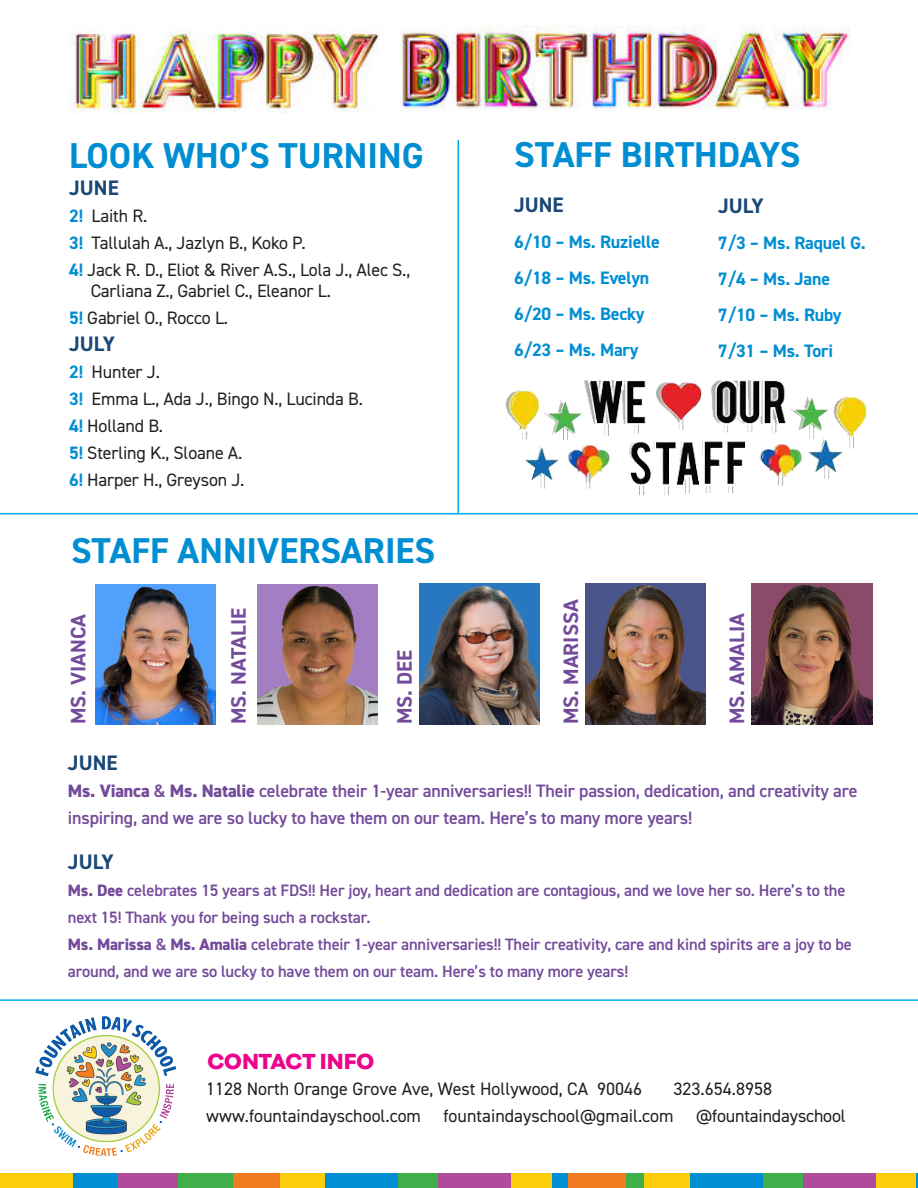
<style>
.page{position:relative;width:918px;height:1188px;background:#fff}
.page>*{position:absolute;margin:0;border:0;box-sizing:border-box;transform-origin:0 0}
.t1{font:700 36px "DIN2014";color:#008ed3}
.t2{font:700 21px "DIN2014";color:#744b9b}
.t3{font:700 21px "DIN2014";color:#194777}
.t4{font:900 21px "Flink";color:#ed028c}
.t5{font:18px "DIN2014";letter-spacing:-.01em;color:#231f20}
.t6{font:600 18px/27px "DIN2014";letter-spacing:-.01em;color:#744b9b}
.t7{font:700 18px "DIN2014";letter-spacing:-.01em;color:#008ed3}
.t8{font:600 16.5px/27px "DIN2014";letter-spacing:-.01em;color:#744b9b}
.s1{font-weight:700;color:#008ed3}
.s2{font-weight:800}
</style>
<div class="page">
<div style="left:280px;top:1173px;width:46px;height:15px;background:#fbcd0b"></div>
<div style="left:507px;top:1173px;width:47px;height:15px;background:#fbcd0b"></div>
<div style="left:393px;top:1173px;width:47px;height:15px;background:#40ae49"></div>
<div style="left:624px;top:1173px;width:20px;height:15px;background:#40ae49"></div>
<div style="left:439px;top:1173px;width:72px;height:15px;background:#b04b9b"></div>
<div style="left:325px;top:1173px;width:73px;height:15px;background:#008ed3"></div>
<div style="left:554px;top:1173px;width:72px;height:15px;background:#f27c21"></div>
<div style="left:552px;top:1173px;width:16px;height:15px;background:#008ed3"></div>
<div style="left:644px;top:1173px;width:47px;height:15px;background:#fbcd0b"></div>
<div style="left:872px;top:1173px;width:46px;height:15px;background:#fbcd0b"></div>
<div style="left:758px;top:1173px;width:47px;height:15px;background:#40ae49"></div>
<div style="left:803px;top:1173px;width:73px;height:15px;background:#b04b9b"></div>
<div style="left:690px;top:1173px;width:72px;height:15px;background:#008ed3"></div>
<svg style="left:916px;top:1173px;width:2px;height:15px"></svg>
<div style="left:0;top:1173px;width:7px;height:15px;background:#fbcd0b"></div>
<div style="left:174px;top:1173px;width:67px;height:15px;background:#40ae49"></div>
<div style="left:233px;top:1173px;width:47px;height:15px;background:#f27c21"></div>
<div style="left:51px;top:1173px;width:66px;height:15px;background:#008ed3"></div>
<div style="left:117px;top:1173px;width:61px;height:15px;background:#b04b9b"></div>
<div style="left:1px;top:1173px;width:72px;height:15px;background:#fbcd0b"></div>
<img style="left:36px;top:1016px;width:141px;height:141px">
<hr style="left:0;top:999px;width:918px;height:2px;background:#00aeef">
<hr style="left:0;top:513px;width:918px;height:1px;background:#00aeef">
<hr style="left:458px;top:140px;width:1px;height:374px;background:#00aeef">
<img style="left:69px;top:27px;width:310px;height:86px">
<img style="left:401px;top:26px;width:450px;height:85px">
<img style="left:95px;top:584px;width:121px;height:140px">
<img style="left:257px;top:584px;width:121px;height:140px">
<img style="left:419px;top:584px;width:121px;height:140px">
<img style="left:585px;top:584px;width:121px;height:140px">
<img style="left:751px;top:584px;width:121px;height:140px">
<img style="left:505px;top:380px;width:362px;height:116px">
<p class="t1" style="left:69px;top:132px;width:356px">LOOK WHO’S TURNING</p>
<p class="t3" style="left:69px;top:174px;width:51px">JUNE</p>
<p class="t5" style="left:69px;top:205px;width:80px"><span class="s1">2!</span> Laith R.</p>
<p class="t5" style="left:69px;top:232px;width:238px"><span class="s1">3!</span> Tallulah A., Jazlyn B., Koko P.</p>
<p class="t5" style="left:69px;top:259px;width:343px"><span class="s1">4!</span> Jack R. D., Eliot &amp; River A.S., Lola J., Alec S.,</p>
<p class="t5" style="left:91px;top:280px;width:242px">Carliana Z., Gabriel C., Eleanor L.</p>
<p class="t5" style="left:69px;top:307px;width:160px"><span class="s1">5!</span> Gabriel O., Rocco L.</p>
<p class="t3" style="left:69px;top:330px;width:47px">JULY</p>
<p class="t5" style="left:69px;top:361px;width:92px"><span class="s1">2!</span> Hunter J.</p>
<p class="t5" style="left:69px;top:388px;width:295px"><span class="s1">3!</span> Emma L., Ada J., Bingo N., Lucinda B.</p>
<p class="t5" style="left:69px;top:415px;width:95px"><span class="s1">4!</span> Holland B.</p>
<p class="t5" style="left:69px;top:442px;width:175px"><span class="s1">5!</span> Sterling K., Sloane A.</p>
<p class="t5" style="left:69px;top:469px;width:177px"><span class="s1">6!</span> Harper H., Greyson J.</p>
<p class="t1" style="left:71px;top:527px;width:366px">STAFF ANNIVERSARIES</p>
<p class="t2" style="left:64px;top:724px;width:112px;rotate:-90deg">MS. VIANCA</p>
<p class="t2" style="left:225px;top:724px;width:118px;rotate:-90deg">MS. NATALIE</p>
<p class="t2" style="left:391px;top:724px;width:76px;rotate:-90deg">MS. DEE</p>
<p class="t1" style="left:514px;top:131px;width:288px">STAFF BIRTHDAYS</p>
<p class="t3" style="left:514px;top:191px;width:51px">JUNE</p>
<p class="t7" style="left:514px;top:230px;width:147px">6/10 – Ms. Ruzielle</p>
<p class="t7" style="left:514px;top:266px;width:137px">6/18 – Ms. Evelyn</p>
<p class="t7" style="left:514px;top:302px;width:132px">6/20 – Ms. Becky</p>
<p class="t7" style="left:514px;top:338px;width:126px">6/23 – Ms. Mary</p>
<p class="t3" style="left:718px;top:192px;width:47px">JULY</p>
<p class="t7" style="left:718px;top:231px;width:149px">7/3 – Ms. Raquel G.</p>
<p class="t7" style="left:718px;top:267px;width:114px">7/4 – Ms. Jane</p>
<p class="t7" style="left:718px;top:303px;width:125px">7/10 – Ms. Ruby</p>
<p class="t7" style="left:718px;top:339px;width:117px">7/31 – Ms. Tori</p>
<p class="t2" style="left:557px;top:724px;width:126px;rotate:-90deg">MS. MARISSA</p>
<p class="t2" style="left:723px;top:724px;width:112px;rotate:-90deg">MS. AMALIA</p>
<p class="t3" style="left:68px;top:749px;width:51px">JUNE</p>
<p class="t6" style="left:68px;top:777px;width:791px"><span class="s2">Ms. Vianca</span> &amp; <span class="s2">Ms. Natalie</span> celebrate their 1-year anniversaries!! Their passion, dedication, and creativity are inspiring, and we are so lucky to have them on our team. Here’s to many more years!</p>
<p class="t3" style="left:68px;top:848px;width:47px">JULY</p>
<p class="t8" style="left:68px;top:876px;width:779px"><span class="s2">Ms. Dee</span> celebrates 15 years at FDS!! Her joy, heart and dedication are contagious, and we love her so. Here’s to the next 15! Thank you for being such a rockstar.</p>
<p class="t8" style="left:68px;top:930px;width:786px"><span class="s2">Ms. Marissa</span> &amp; <span class="s2">Ms. Amalia</span> celebrate their 1-year anniversaries!! Their creativity, care and kind spirits are a joy to be around, and we are so lucky to have them on our team. Here’s to many more years!</p>
<p class="t4" style="left:207px;top:1047px;width:168px">CONTACT INFO</p>
<p class="t5" style="left:206px;top:1078px;width:437px">1128 North Orange Grove Ave, West Hollywood, CA 90046</p>
<p class="t5" style="left:674px;top:1078px;width:100px">323.654.8958</p>
<p class="t5" style="left:206px;top:1105px;width:216px">www.fountaindayschool.com</p>
<p class="t5" style="left:444px;top:1105px;width:404px">fountaindayschool@gmail.com @fountaindayschool</p>
</div>
